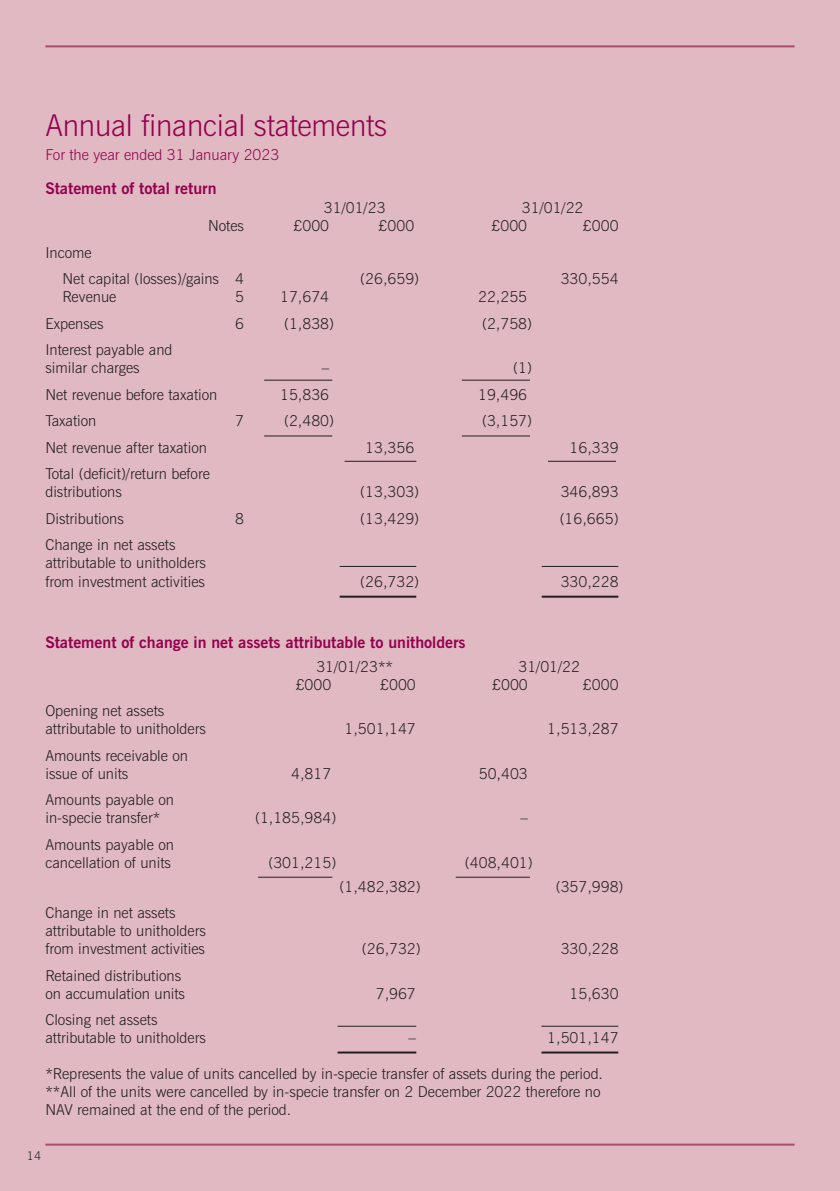
<style>
.page{position:relative;width:840px;height:1191px;background:#fff}
.page>*{position:absolute;margin:0;border:0;box-sizing:border-box;transform-origin:0 0}
.t1{font:300 30px "News Gothic BT";letter-spacing:-.01em;color:#96014e}
.t2{font:700 16px "News Gothic BT";color:#96014e}
.t3{font:300 15px/18px "News Gothic BT";color:#231f20}
.t4{font:300 15px "News Gothic BT";color:#96014e}
.t5{font:300 12px "News Gothic BT";color:#231f20}
</style>
<div class="page">
<div style="left:0;top:0;width:839px;height:1191px;background:#e0b9c3"></div>
<hr style="left:541px;top:566px;width:77px;height:1px;background:#231f20">
<hr style="left:461px;top:435px;width:68px;height:1px;background:#231f20">
<hr style="left:264px;top:435px;width:68px;height:1px;background:#231f20">
<hr style="left:461px;top:380px;width:68px;height:1px;background:#231f20">
<hr style="left:264px;top:380px;width:68px;height:1px;background:#231f20">
<hr style="left:547px;top:461px;width:68px;height:1px;background:#231f20">
<hr style="left:344px;top:461px;width:72px;height:1px;background:#231f20">
<hr style="left:455px;top:876px;width:74px;height:1px;background:#231f20">
<hr style="left:258px;top:876px;width:74px;height:1px;background:#231f20">
<hr style="left:541px;top:595px;width:77px;height:2px;background:#231f20">
<hr style="left:339px;top:566px;width:77px;height:1px;background:#231f20">
<hr style="left:339px;top:595px;width:77px;height:2px;background:#231f20">
<hr style="left:541px;top:1025px;width:77px;height:1px;background:#231f20">
<hr style="left:541px;top:1051px;width:77px;height:2px;background:#231f20">
<hr style="left:337px;top:1025px;width:79px;height:1px;background:#231f20">
<hr style="left:337px;top:1051px;width:79px;height:2px;background:#231f20">
<hr style="left:45px;top:45px;width:749px;height:2px;background:#ab4b6d">
<hr style="left:45px;top:1143px;width:749px;height:2px;background:#ab4b6d">
<h1 class="t1" style="left:45px;top:114px;width:343px">Annual financial statements</h1>
<p class="t4" style="left:45px;top:149px;width:235px">For the year ended 31 January 2023</p>
<p class="t2" style="left:45px;top:179px;width:173px">Statement of total return</p>
<p class="t3" style="left:324px;top:200px;width:63px">31/01/23</p>
<p class="t3" style="left:521px;top:200px;width:63px">31/01/22</p>
<p class="t3" style="left:208px;top:218px;width:37px">Notes</p>
<p class="t3" style="left:293px;top:218px;width:37px">£000</p>
<p class="t3" style="left:378px;top:218px;width:37px">£000</p>
<p class="t3" style="left:491px;top:218px;width:37px">£000</p>
<p class="t3" style="left:582px;top:218px;width:37px">£000</p>
<p class="t3" style="left:62px;top:240px;width:183px;line-height:26.6px;text-indent:-17px">Income<br>Net capital (losses)/gains 4</p>
<p class="t3" style="left:360px;top:271px;width:60px">(26,659)</p>
<p class="t3" style="left:560px;top:271px;width:59px">330,554</p>
<p class="t3" style="left:62px;top:289px;width:55px">Revenue</p>
<p class="t3" style="left:235px;top:289px;width:10px">5</p>
<p class="t3" style="left:280px;top:289px;width:51px">17,674</p>
<p class="t3" style="left:478px;top:289px;width:51px">22,255</p>
<p class="t3" style="left:45px;top:316px;width:60px">Expenses</p>
<p class="t3" style="left:235px;top:316px;width:10px">6</p>
<p class="t3" style="left:284px;top:316px;width:51px">(1,838)</p>
<p class="t3" style="left:482px;top:316px;width:51px">(2,758)</p>
<p class="t3" style="left:45px;top:342px;width:128px">Interest payable and similar charges</p>
<p class="t3" style="left:321px;top:360px;width:9px">–</p>
<p class="t3" style="left:513px;top:360px;width:20px">(1)</p>
<p class="t3" style="left:45px;top:387px;width:173px">Net revenue before taxation</p>
<p class="t3" style="left:280px;top:387px;width:51px">15,836</p>
<p class="t3" style="left:478px;top:387px;width:51px">19,496</p>
<p class="t3" style="left:45px;top:413px;width:53px">Taxation</p>
<p class="t3" style="left:235px;top:413px;width:10px">7</p>
<p class="t3" style="left:284px;top:413px;width:51px">(2,480)</p>
<p class="t3" style="left:482px;top:413px;width:51px">(3,157)</p>
<p class="t3" style="left:45px;top:440px;width:163px">Net revenue after taxation</p>
<p class="t3" style="left:365px;top:440px;width:51px">13,356</p>
<p class="t3" style="left:569px;top:440px;width:51px">16,339</p>
<p class="t3" style="left:45px;top:466px;width:166px">Total (deficit)/return before distributions</p>
<p class="t3" style="left:360px;top:484px;width:60px">(13,303)</p>
<p class="t3" style="left:560px;top:484px;width:59px">346,893</p>
<p class="t3" style="left:45px;top:511px;width:80px">Distributions</p>
<p class="t3" style="left:235px;top:511px;width:10px">8</p>
<p class="t3" style="left:360px;top:511px;width:60px">(13,429)</p>
<p class="t3" style="left:559px;top:511px;width:60px">(16,665)</p>
<p class="t3" style="left:45px;top:537px;width:162px">Change in net assets attributable to unitholders from investment activities</p>
<p class="t3" style="left:360px;top:573px;width:60px">(26,732)</p>
<p class="t3" style="left:560px;top:573px;width:59px">330,228</p>
<p class="t2" style="left:45px;top:633px;width:421px">Statement of change in net assets attributable to unitholders</p>
<p class="t3" style="left:316px;top:658px;width:78px">31/01/23**</p>
<p class="t3" style="left:518px;top:658px;width:63px">31/01/22</p>
<p class="t3" style="left:295px;top:676px;width:37px">£000</p>
<p class="t3" style="left:380px;top:676px;width:37px">£000</p>
<p class="t3" style="left:492px;top:676px;width:37px">£000</p>
<p class="t3" style="left:582px;top:676px;width:37px">£000</p>
<p class="t3" style="left:45px;top:703px;width:162px">Opening net assets attributable to unitholders</p>
<p class="t3" style="left:344px;top:721px;width:73px">1,501,147</p>
<p class="t3" style="left:547px;top:721px;width:73px">1,513,287</p>
<p class="t3" style="left:45px;top:747px;width:144px">Amounts receivable on issue of units</p>
<p class="t3" style="left:45px;top:792px;width:130px">Amounts payable on in-specie transfer*</p>
<p class="t3" style="left:45px;top:836px;width:130px">Amounts payable on cancellation of units</p>
<p class="t3" style="left:45px;top:905px;width:162px">Change in net assets attributable to unitholders from investment activities</p>
<p class="t3" style="left:45px;top:967px;width:141px">Retained distributions on accumulation units</p>
<p class="t3" style="left:291px;top:765px;width:42px">4,817</p>
<p class="t3" style="left:478px;top:765px;width:51px">50,403</p>
<p class="t3" style="left:255px;top:810px;width:83px">(1,185,984)</p>
<p class="t3" style="left:520px;top:810px;width:9px">–</p>
<p class="t3" style="left:268px;top:854px;width:69px">(301,215)</p>
<p class="t3" style="left:464px;top:854px;width:69px">(408,401)</p>
<p class="t3" style="left:339px;top:878px;width:83px">(1,482,382)</p>
<p class="t3" style="left:555px;top:878px;width:69px">(357,998)</p>
<p class="t3" style="left:361px;top:941px;width:60px">(26,732)</p>
<p class="t3" style="left:560px;top:941px;width:59px">330,228</p>
<p class="t3" style="left:375px;top:985px;width:42px">7,967</p>
<p class="t3" style="left:569px;top:985px;width:51px">15,630</p>
<p class="t3" style="left:45px;top:1012px;width:162px">Closing net assets attributable to unitholders</p>
<p class="t3" style="left:408px;top:1030px;width:9px">–</p>
<p class="t3" style="left:547px;top:1030px;width:73px">1,501,147</p>
<p class="t3" style="left:45px;top:1066px;width:559px">*Represents the value of units cancelled by in-specie transfer of assets during the period. **All of the units were cancelled by in-specie transfer on 2 December 2022 therefore no<br>NAV remained at the end of the period.</p>
<p class="t5" style="left:27px;top:1151px;width:16px">14</p>
</div>
